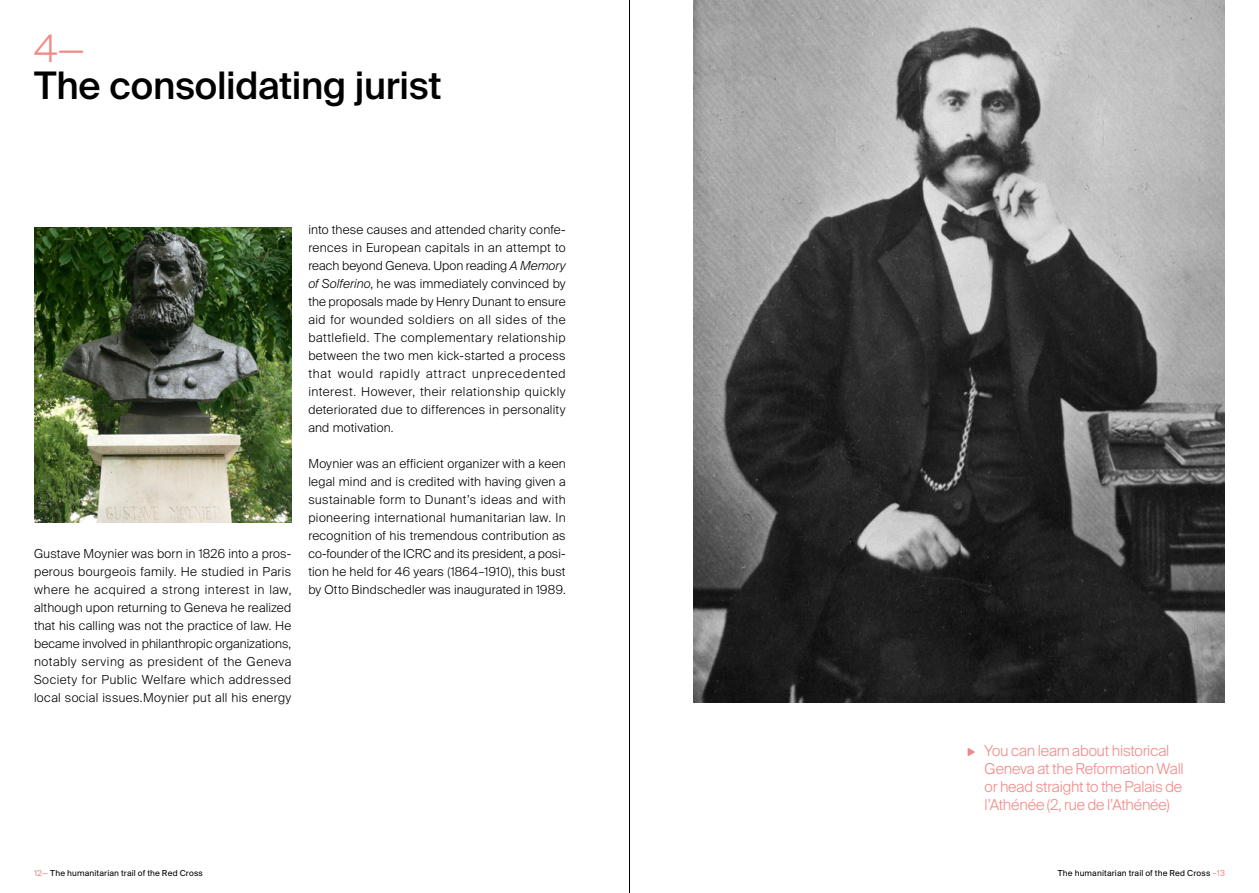
<style>
.page{position:relative;width:1259px;height:893px;background:#fff}
.page>*{position:absolute;margin:0;border:0;box-sizing:border-box;transform-origin:0 0}
.t1{font:500 37.95px "Suisse Intl";letter-spacing:-.01em;color:#000}
.t2{font:300 37.95px "Suisse Intl";color:#f18987}
.t3{font:300 15px/18px "Suisse Intl";letter-spacing:-.01em;color:#f18987}
.t4{font:300 12.3px/18px "Suisse Intl";letter-spacing:.025em;color:#000;text-align:justify}
.t5{font:9px "Suisse BP Intl";letter-spacing:.015em;color:#000}
.s1{font-style:italic}
.s2{color:#f18987}
</style>
<div class="page">
<hr style="left:629px;top:0;width:1px;height:893px;background:#000">
<svg style="left:967px;top:748px;width:8px;height:8px"></svg>
<img style="left:693px;top:0;width:532px;height:702px">
<img style="left:34px;top:227px;width:257px;height:295px">
<h1 class="t2" style="left:34px;top:26px;width:52px">4—</h1>
<h1 class="t1" style="left:34px;top:64px;width:409px">The consolidating jurist</h1>
<p class="t4" style="left:34px;top:545px;width:259px">Gustave Moynier was born in 1826 into a pros&shy;perous bourgeois family. He studied in Paris where he acquired a strong interest in law, although upon returning to Geneva he realized that his calling was not the practice of law. He became involved in philanthropic organizations, notably serving as president of the Geneva Society for Public Welfare which addressed local social issues.Moynier put all his energy</p>
<p class="t4" style="left:308px;top:221px;width:259px">into these causes and attended charity confe&shy;rences in European capitals in an attempt to reach beyond Geneva. Upon reading <span class="s1">A Memory of Solferino</span>, he was immediately convinced by the proposals made by Henry Dunant to ensure aid for wounded soldiers on all sides of the battlefield. The complementary relationship between the two men kick-started a process that would rapidly attract unprecedented interest. However, their relationship quickly deteriorated due to differences in personality and motivation.</p>
<p class="t4" style="left:308px;top:455px;width:259px">Moynier was an efficient organizer with a keen legal mind and is credited with having given a sustainable form to Dunant’s ideas and with pioneering international humanitarian law. In recognition of his tremendous contribution as co-founder of the ICRC and its president, a posi&shy;tion he held for 46 years (1864–1910), this bust by Otto Bindschedler was inaugurated in 1989.</p>
<p class="t3" style="left:984px;top:742px;width:201px">You can learn about historical<br>Geneva at the Reformation Wall or head straight to the Palais de l’Athénée (2, rue de l’Athénée)</p>
<p class="t5" style="left:34px;top:868px;width:170px"><span class="s2">12—</span> The humanitarian trail of the Red Cross</p>
<p class="t5" style="left:1058px;top:868px;width:169px">The humanitarian trail of the Red Cross <span class="s2">–13</span></p>
</div>
